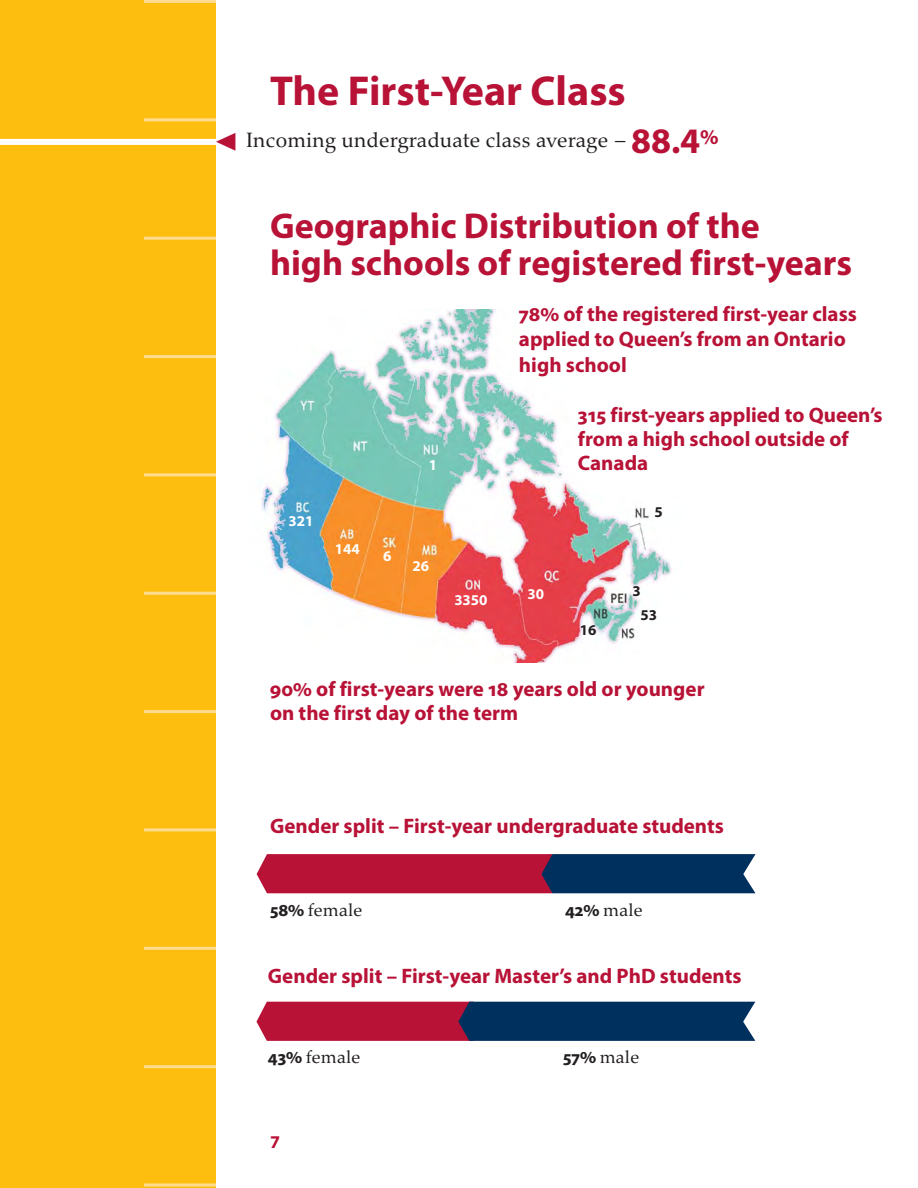
<style>
.page{position:relative;width:918px;height:1188px;background:#fff}
.page>*{position:absolute;margin:0;border:0;box-sizing:border-box;transform-origin:0 0}
.t1{font:700 42px "Myriad Pro";color:#b81237}
.t2{font:700 36px/37.5px "Myriad Pro";color:#b81237}
.t3{font:36px "Queens Dingbats";color:#b81237}
.t4{font:700 21px/24px "Myriad Pro";color:#b81237}
.t5{font:21px "Palatino Nova";color:#231f20}
.t6{font:18px "Palatino Nova";color:#231f20}
.t7{font:700 18px "Myriad Pro";color:#b81237}
.t8{font:700 15px "Myriad Pro";color:#fff}
.t9{font:700 15px "Myriad Pro";color:#231f20}
.s1{font-family:"Myriad Pro";font-weight:700;font-size:36px;color:#b81237}
.s2{font-family:"Myriad Pro";font-weight:700;color:#b81237}
.s3{font-family:"Myriad Pro";font-weight:700}
</style>
<div class="page">
<div style="left:0;top:0;width:216px;height:1188px;background:#febe10"></div>
<div style="left:0;top:139px;width:220px;height:6px;background:#fff"></div>
<hr style="left:144px;top:0;width:72px;height:3px;background:#ffdc90">
<hr style="left:144px;top:118px;width:72px;height:3px;background:#ffdc90">
<hr style="left:144px;top:237px;width:72px;height:3px;background:#ffdc90">
<hr style="left:144px;top:355px;width:72px;height:3px;background:#ffdc90">
<hr style="left:144px;top:473px;width:72px;height:3px;background:#ffdc90">
<hr style="left:144px;top:592px;width:72px;height:3px;background:#ffdc90">
<hr style="left:144px;top:710px;width:72px;height:3px;background:#ffdc90">
<hr style="left:144px;top:828px;width:72px;height:3px;background:#ffdc90">
<hr style="left:144px;top:947px;width:72px;height:3px;background:#ffdc90">
<hr style="left:144px;top:1065px;width:72px;height:3px;background:#ffdc90">
<hr style="left:144px;top:1184px;width:72px;height:2px;background:#ffdc90">
<svg style="left:257px;top:854px;width:499px;height:39px;background:#6f244b"></svg>
<img style="left:261px;top:310px;width:411px;height:352px">
<svg style="left:256px;top:1002px;width:499px;height:39px;background:#502952"></svg>
<h2 class="t3" style="left:216px;top:116px;width:22px">●</h2>
<h1 class="t1" style="left:270px;top:75px;width:357px">The First-Year Class</h1>
<p class="t5" style="left:246px;top:132px;width:474px">Incoming undergraduate class average – <span class="s1">88.4</span><span class="s2">%</span></p>
<h2 class="t2" style="left:270px;top:210px;width:584px">Geographic Distribution of the<br>high schools of registered first-years</h2>
<p class="t4" style="left:519px;top:303px;width:339px;line-height:25.5px">78% of the registered first-year class applied to Queen’s from an Ontario high school</p>
<p class="t4" style="left:578px;top:405px;width:306px">315 first-years applied to Queen’s from a high school outside of<br>Canada</p>
<p class="t8" style="left:429px;top:460px;width:10px">1</p>
<p class="t8" style="left:289px;top:516px;width:26px">321</p>
<p class="t8" style="left:335px;top:543px;width:26px">144</p>
<p class="t8" style="left:383px;top:551px;width:10px">6</p>
<p class="t8" style="left:413px;top:561px;width:18px">26</p>
<p class="t8" style="left:454px;top:594px;width:35px">3350</p>
<p class="t8" style="left:528px;top:589px;width:18px">30</p>
<p class="t9" style="left:580px;top:625px;width:18px">16</p>
<p class="t9" style="left:654px;top:506px;width:10px">5</p>
<p class="t9" style="left:633px;top:585px;width:10px">3</p>
<p class="t9" style="left:641px;top:610px;width:18px">53</p>
<p class="t4" style="left:270px;top:678px;width:436px">90% of first-years were 18 years old or younger on the first day of the term</p>
<h3 class="t4" style="left:270px;top:816px;width:455px">Gender split – First-year undergraduate students</h3>
<p class="t6" style="left:270px;top:903px;width:94px"><span class="s3">58%</span> female</p>
<p class="t6" style="left:565px;top:903px;width:79px"><span class="s3">42%</span> male</p>
<h3 class="t4" style="left:268px;top:966px;width:475px">Gender split – First-year Master’s and PhD students</h3>
<p class="t6" style="left:268px;top:1050px;width:94px"><span class="s3">43%</span> female</p>
<p class="t6" style="left:563px;top:1050px;width:78px"><span class="s3">57%</span> male</p>
<p class="t7" style="left:270px;top:1135px;width:11px">7</p>
</div>
